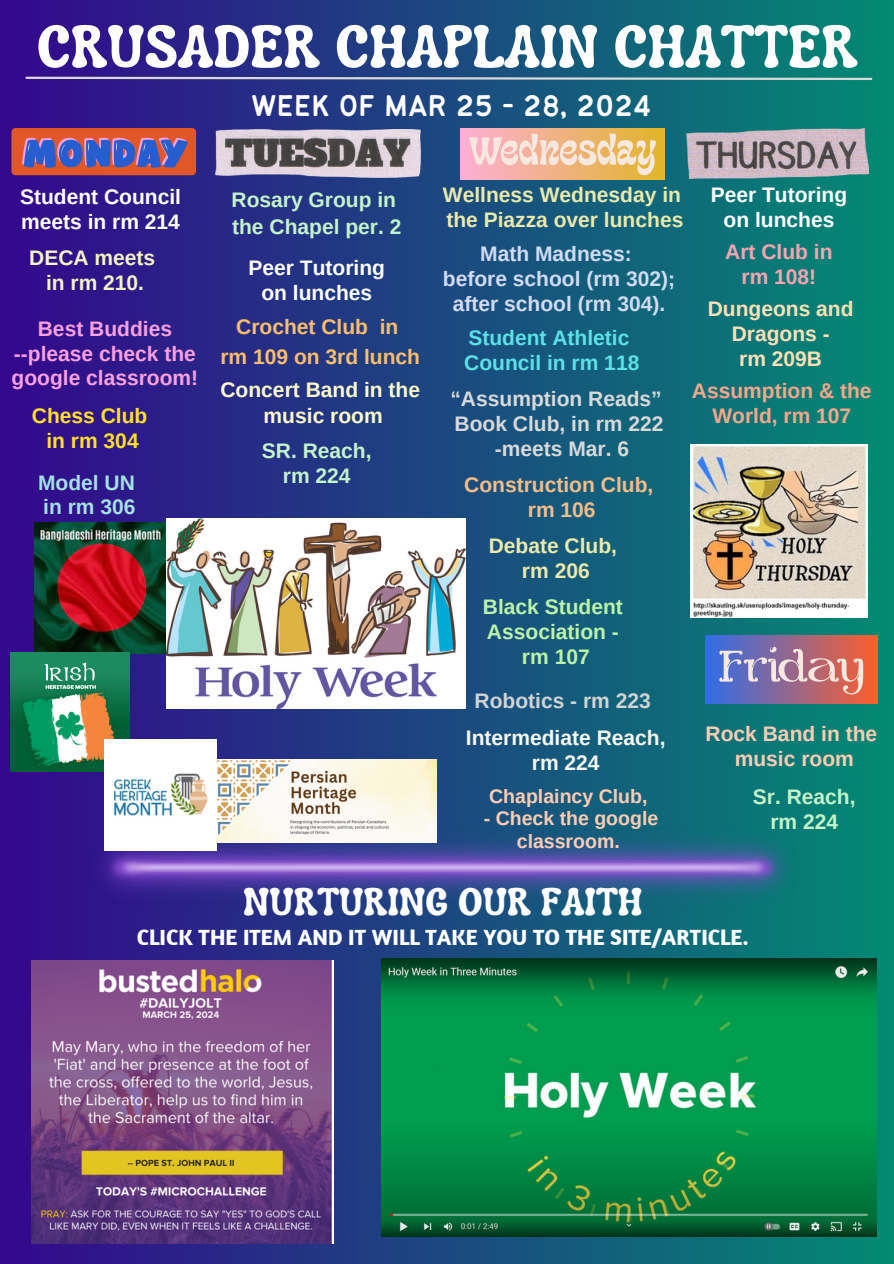
<style>
.page{position:relative;width:894px;height:1264px;background:#fff}
.page>*{position:absolute;margin:0;border:0;box-sizing:border-box;transform-origin:0 0}
.t1{font:700 60px "Luckybones";color:#fff}
.t2{font:700 39px "Luckybones";color:#fff}
.t3{font:33px "Bantayog";color:#fefefe}
.t4{font:700 22.5px "Amaranth";color:#fff}
.t5{font:700 21px/24.8px "Arimo";color:#fff;text-align:center}
.t6{font:700 21px/24.8px "Arimo";color:#ebeaab}
.t7{font:700 21px/24.8px "Arimo";color:#c4f4c9;text-align:center}
.t8{font:700 21px/24.8px "Arimo";color:#d2dbf4;text-align:center}
.t9{font:700 21px/24.8px "Arimo";color:#d9d9d9;text-align:center}
.t10{font:700 21px/24.8px "Arimo";color:#f9a0de;text-align:center}
.t11{font:700 21px/24.8px "Arimo";color:#5ce1e6}
.t12{font:700 21px/24.8px "Arimo";color:#bbf4a8;text-align:center}
.t13{font:700 21px/29.2px "Arimo";color:#fbbe6b;text-align:center}
.t14{font:700 21px/25.8px "Arimo";color:#fdfbc9;text-align:center}
.t15{font:700 21px/24.8px "Arimo";color:#ffe0b7;text-align:center}
.t16{font:700 21px/24.8px "Arimo";color:#f8a68c;text-align:center}
.t17{font:700 21px/24.8px "Arimo";color:#f7f7f0;text-align:center}
.t18{font:700 21px/24.8px "Arimo";color:#ffccb4;text-align:center}
.t19{font:700 21px/24.8px "Arimo";color:#f4bd88;text-align:center}
.t20{font:700 21px/24.8px "Arimo";color:#f4f3c3;text-align:center}
.t21{font:700 21px/24.8px "Arimo";color:#ffdf2b;text-align:center}
.t22{font:700 21px/24.8px "Arimo";color:#faa4b1;text-align:center}
.t23{font:700 21px/24.8px "Arimo";color:#a3e1e4}
.t24{font:700 21px "Arimo";color:#d1d3d4}
.t25{font:700 19.5px/22.5px "Arimo";color:#ffccb4;text-align:center}
</style>
<div class="page">
<div style="left:0;top:0;width:893px;height:1263px;background:linear-gradient(to right,#35078d,#038a72)"></div>
<svg style="left:24px;top:76px;width:849px;height:5px"></svg>
<img style="left:686px;top:128px;width:181px;height:51px">
<img style="left:461px;top:129px;width:203px;height:50px">
<img style="left:215px;top:130px;width:205px;height:47px">
<div style="left:11px;top:128px;width:185px;height:47px;background:#e15727;border-radius:4px"></div>
<svg style="left:22px;top:138px;width:166px;height:30px"></svg>
<img style="left:705px;top:635px;width:172px;height:69px">
<img style="left:85px;top:827px;width:715px;height:80px">
<img style="left:35px;top:522px;width:131px;height:132px">
<img style="left:10px;top:652px;width:120px;height:119px">
<img style="left:105px;top:739px;width:111px;height:111px">
<img style="left:216px;top:759px;width:220px;height:83px">
<img style="left:381px;top:958px;width:495px;height:278px">
<img style="left:32px;top:960px;width:301px;height:282px">
<img style="left:167px;top:518px;width:298px;height:191px">
<img style="left:689px;top:444px;width:178px;height:173px">
<h1 class="t1" style="left:37px;top:8px;width:821px">CRUSADER CHAPLAIN CHATTER</h1>
<h3 class="t3" style="left:251px;top:93px;width:402px">WEEK OF MAR 25 - 28, 2024</h3>
<p class="t5" style="left:20px;top:184px;width:162px;text-align:left">Student Council meets in rm 214</p>
<p class="t7" style="left:231px;top:186px;width:171px;line-height:27px;text-align:left">Rosary Group in the Chapel per. 2</p>
<p class="t20" style="left:29px;top:245px;width:127px">DECA meets in rm 210.</p>
<p class="t10" style="left:12px;top:316px;width:188px">Best Buddies --please check the google classroom!</p>
<p class="t21" style="left:32px;top:403px;width:117px">Chess Club in rm 304</p>
<p class="t23" style="left:38px;top:470px;width:99px">Model UN in rm 306</p>
<p class="t5" style="left:248px;top:256px;width:138px">Peer Tutoring on lunches</p>
<p class="t13" style="left:220px;top:312px;width:201px">Crochet Club in<br>rm 109 on 3rd lunch</p>
<p class="t14" style="left:220px;top:377px;width:201px">Concert Band in the music room</p>
<p class="t7" style="left:262px;top:438px;width:111px">SR. Reach, rm 224</p>
<p class="t6" style="left:443px;top:182px;width:242px">Wellness Wednesday in the Piazza over lunches</p>
<p class="t8" style="left:443px;top:242px;width:234px">Math Madness:<br>before school (rm 302); after school (rm 304).</p>
<p class="t11" style="left:464px;top:325px;width:176px">Student Athletic<br>Council in rm 118</p>
<p class="t9" style="left:450px;top:386px;width:214px">“Assumption Reads”<br>Book Club, in rm 222 -meets Mar. 6</p>
<p class="t19" style="left:464px;top:472px;width:190px">Construction Club, rm 106</p>
<p class="t6" style="left:488px;top:533px;width:130px;text-align:center">Debate Club, rm 206</p>
<p class="t12" style="left:483px;top:594px;width:141px">Black Student<br>Association - rm 107</p>
<p class="t5" style="left:710px;top:182px;width:138px">Peer Tutoring on lunches</p>
<p class="t22" style="left:725px;top:239px;width:109px">Art Club in rm 108!</p>
<p class="t15" style="left:707px;top:296px;width:147px">Dungeons and<br>Dragons -<br>rm 209B</p>
<p class="t16" style="left:691px;top:378px;width:181px">Assumption &amp; the<br>World, rm 107</p>
<p class="t24" style="left:474px;top:689px;width:178px">Robotics - rm 223</p>
<p class="t17" style="left:466px;top:725px;width:201px">Intermediate Reach, rm 224</p>
<p class="t25" style="left:489px;top:784px;width:160px">Chaplaincy Club,</p>
<p class="t25" style="left:483px;top:807px;width:176px">- Check the google classroom.</p>
<p class="t18" style="left:705px;top:721px;width:173px">Rock Band in the music room</p>
<p class="t7" style="left:752px;top:784px;width:104px">Sr. Reach, rm 224</p>
<h2 class="t2" style="left:243px;top:876px;width:401px">NURTURING OUR FAITH</h2>
<p class="t4" style="left:137px;top:923px;width:613px">CLICK THE ITEM AND IT WILL TAKE YOU TO THE SITE/ARTICLE.</p>
</div>
